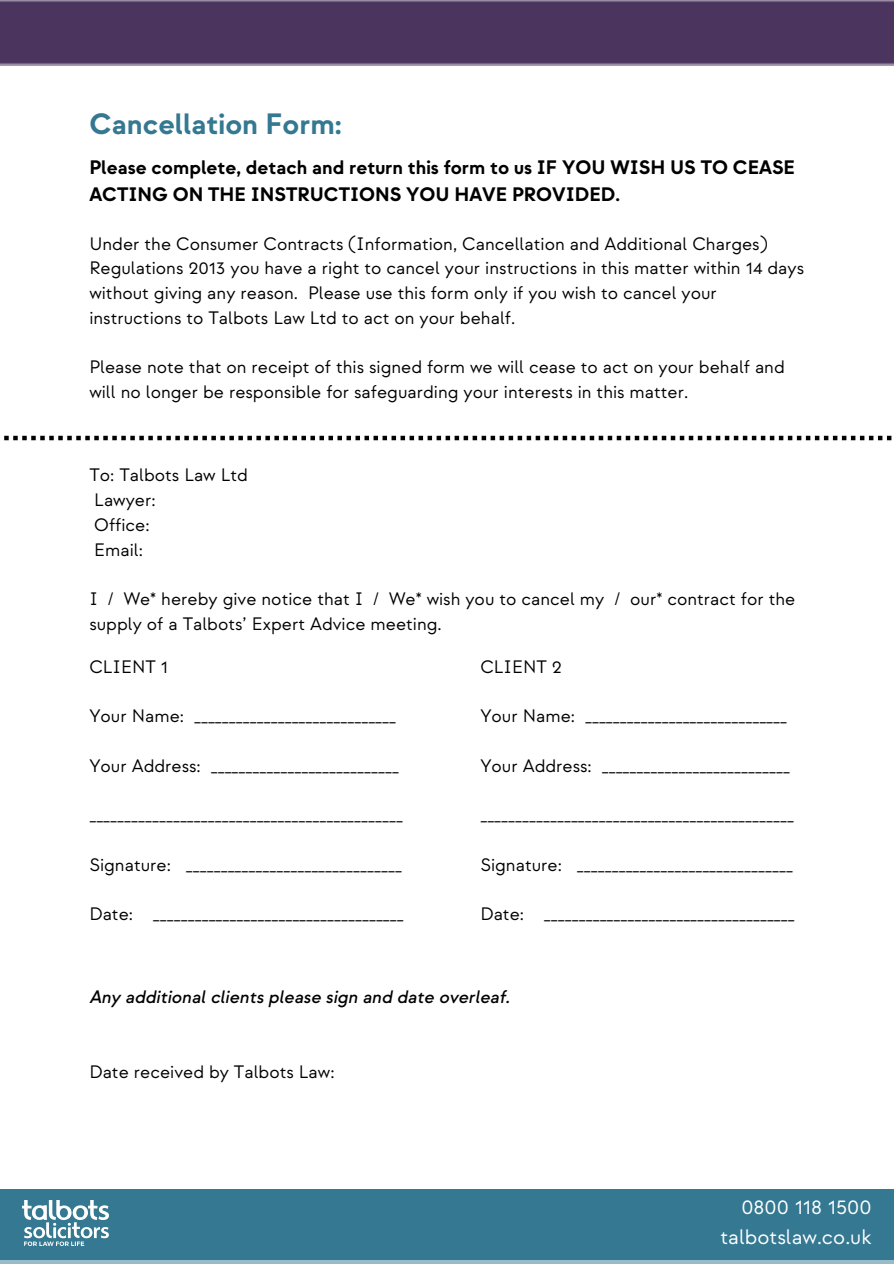
<style>
.page{position:relative;width:894px;height:1264px;background:#fff}
.page>*{position:absolute;margin:0;border:0;box-sizing:border-box;transform-origin:0 0}
.t1{font:700 29.4px "Strawford";color:#347891}
.t2{font:21px/29.2px "Strawford";color:#fff;text-align:right}
.t3{font:700 19.5px/27px "Strawford";color:#000}
.t4{font:18px/24.8px "Strawford";color:#000}
.t5{font:italic 500 18px "Strawford";color:#000}
</style>
<div class="page">
<div style="left:0;top:0;width:893px;height:65px;background:#4b345e"></div>
<div style="left:0;top:1189px;width:893px;height:74px;background:#347891"></div>
<img style="left:22px;top:1200px;width:87px;height:45px">
<svg style="left:4px;top:436px;width:887px;height:4px"></svg>
<h1 class="t1" style="left:89px;top:108px;width:254px">Cancellation Form:</h1>
<p class="t3" style="left:89px;top:155px;width:707px">Please complete, detach and return this form to us IF YOU WISH US TO CEASE<br>ACTING ON THE INSTRUCTIONS YOU HAVE PROVIDED.</p>
<p class="t4" style="left:89px;top:232px;width:716px">Under the Consumer Contracts (Information, Cancellation and Additional Charges)<br>Regulations 2013 you have a right to cancel your instructions in this matter within 14 days without giving any reason. Please use this form only if you wish to cancel your instructions to Talbots Law Ltd to act on your behalf.</p>
<p class="t4" style="left:89px;top:356px;width:696px">Please note that on receipt of this signed form we will cease to act on your behalf and will no longer be responsible for safeguarding your interests in this matter.</p>
<p class="t4" style="left:89px;top:463px;width:160px">To: Talbots Law Ltd<br>Lawyer:<br>Office:<br>Email:</p>
<p class="t4" style="left:89px;top:587px;width:707px">I / We* hereby give notice that I / We* wish you to cancel my / our* contract for the supply of a Talbots’ Expert Advice meeting.</p>
<p class="t4" style="left:89px;top:655px;width:80px">CLIENT 1</p>
<p class="t4" style="left:89px;top:704px;width:308px">Your Name: _____________________________</p>
<p class="t4" style="left:89px;top:754px;width:311px">Your Address: ___________________________</p>
<p class="t4" style="left:89px;top:803px;width:315px">_____________________________________________</p>
<p class="t4" style="left:89px;top:853px;width:314px">Signature: _______________________________</p>
<p class="t4" style="left:89px;top:902px;width:316px">Date: ____________________________________</p>
<p class="t4" style="left:480px;top:655px;width:83px">CLIENT 2</p>
<p class="t4" style="left:480px;top:704px;width:308px">Your Name: _____________________________</p>
<p class="t4" style="left:480px;top:754px;width:311px">Your Address: ___________________________</p>
<p class="t4" style="left:480px;top:803px;width:315px">_____________________________________________</p>
<p class="t4" style="left:480px;top:853px;width:314px">Signature: _______________________________</p>
<p class="t4" style="left:480px;top:902px;width:316px">Date: ____________________________________</p>
<p class="t5" style="left:89px;top:987px;width:422px">Any additional clients please sign and date overleaf.</p>
<p class="t4" style="left:89px;top:1059px;width:246px">Date received by Talbots Law:</p>
<p class="t2" style="left:720px;top:1193px;width:153px">0800 118 1500 talbotslaw.co.uk</p>
</div>
